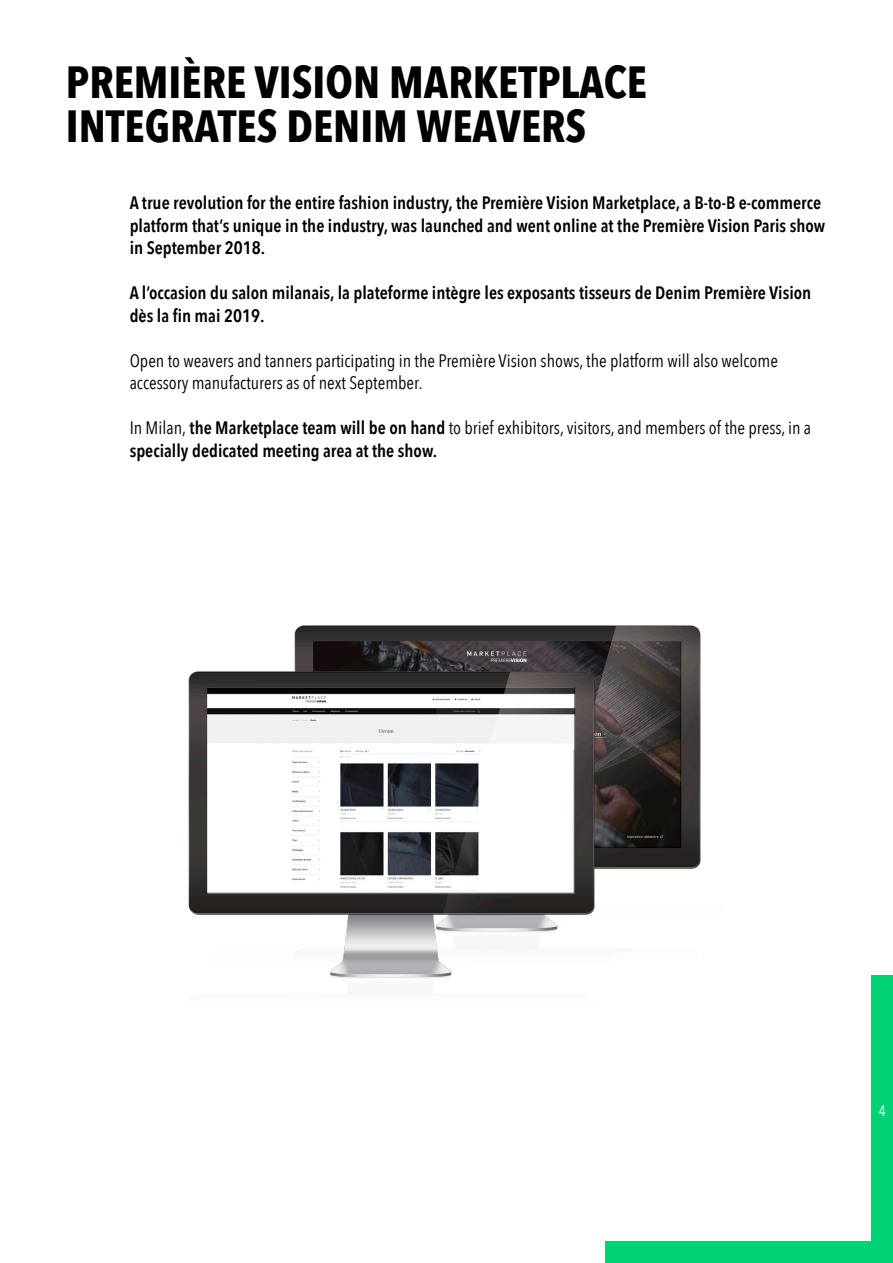
<style>
.page{position:relative;width:893px;height:1263px;background:#fff}
.page>*{position:absolute;margin:0;border:0;box-sizing:border-box;transform-origin:0 0}
.t1{font:700 45px/43.5px "Avenir Next Condensed";color:#000}
.t2{font:600 18px/22.5px "Avenir Next Condensed";color:#000}
.t3{font:18px/22.5px "Avenir Next Condensed";color:#000}
.t4{font:15px "Avenir Next Condensed";color:#fff}
.s1{font-weight:400}
</style>
<div class="page">
<div style="left:872px;top:976px;width:21px;height:287px;background:#00d275"></div>
<div style="left:606px;top:1242px;width:287px;height:21px;background:#00d275"></div>
<img style="left:294px;top:625px;width:407px;height:244px">
<img style="left:188px;top:638px;width:434px;height:340px">
<p class="t1" style="left:66px;top:60px;width:583px">PREMIÈRE VISION MARKETPLACE<br>INTEGRATES DENIM WEAVERS</p>
<p class="t2" style="left:130px;top:191px;width:697px">A true revolution for the entire fashion industry, the Première Vision Marketplace, a B-to-B e-commerce platform that’s unique in the industry, was launched and went online at the Première Vision Paris show in September 2018.</p>
<p class="t2" style="left:130px;top:281px;width:683px">A l’occasion du salon milanais, la plateforme intègre les exposants tisseurs de Denim Première Vision dès la fin mai 2019.</p>
<p class="t3" style="left:130px;top:348px;width:650px">Open to weavers and tanners participating in the Première Vision shows, the platform will also welcome accessory manufacturers as of next September.</p>
<p class="t2" style="left:130px;top:416px;width:683px"><span class="s1">In Milan,</span> the Marketplace team will be on hand <span class="s1">to brief exhibitors, visitors, and members of the press, in a </span>specially dedicated meeting area at the show.</p>
<p class="t4" style="left:879px;top:1098px;width:9px">4</p>
</div>
